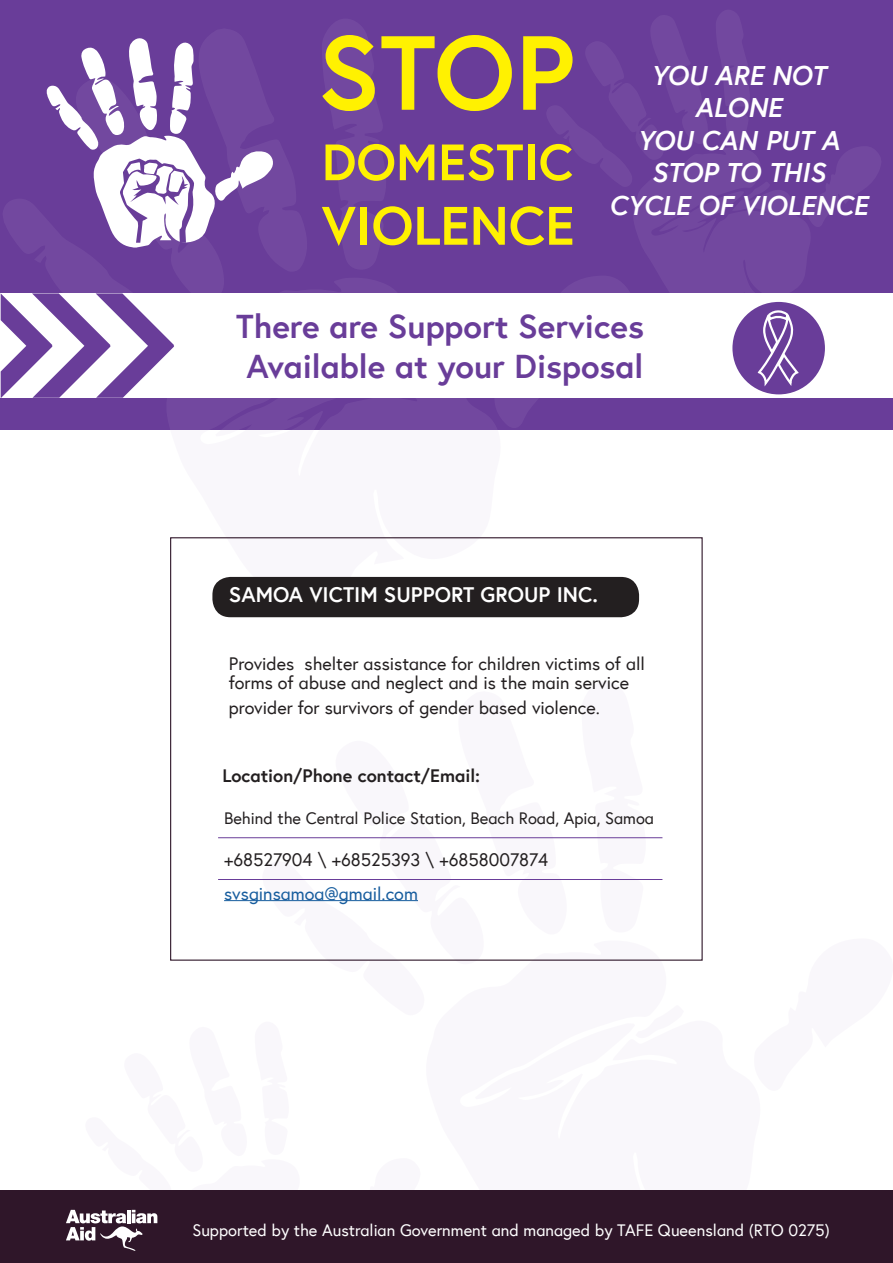
<style>
.page{position:relative;width:893px;height:1263px;background:#fff}
.page>*{position:absolute;margin:0;border:0;box-sizing:border-box;transform-origin:0 0}
.t1{font:700 105px "Europa";color:#fff101}
.t2{font:700 54px "Europa";color:#fff101}
.t3{font:700 51px "Europa";color:#fff101}
.t4{font:700 33px/39.6px "Europa";color:#693d99;text-align:center}
.t5{font:italic 700 27px/32.4px "Europa";color:#fff;text-align:center}
.t6{font:700 21px "Europa";color:#fff}
.t7{font:18px/19.5px "Europa";color:#231f20}
.t8{font:700 18px "Europa";color:#231f20}
.t9{font:18px "Europa";color:#175d9e}
.t10{font:16.5px "Europa";color:#fff}
.t11{font:16.5px "Europa";color:#231f20}
</style>
<div class="page">
<div style="left:0;top:0;width:893px;height:430px;background:#693d99"></div>
<svg style="left:262px;top:838px;width:308px;height:64px"></svg>
<svg style="left:167px;top:278px;width:334px;height:313px"></svg>
<svg style="left:322px;top:19px;width:64px;height:250px"></svg>
<div style="left:0;top:293px;width:893px;height:105px;background:#fff"></div>
<div style="left:0;top:1191px;width:893px;height:72px;background:#2f1629"></div>
<svg style="left:66px;top:1190px;width:355px;height:61px"></svg>
<svg style="left:1px;top:29px;width:309px;height:369px"></svg>
<svg style="left:493px;top:10px;width:388px;height:418px"></svg>
<div style="left:212px;top:577px;width:427px;height:40px;background:#231f20;border-radius:18px"></div>
<hr style="left:218px;top:837px;width:444px;height:1px;background:#693d99">
<hr style="left:218px;top:879px;width:444px;height:1px;background:#693d99">
<hr style="left:224px;top:900px;width:194px;height:1px;background:#175d9e">
<h1 class="t1" style="left:317px;top:1px;width:259px">STOP</h1>
<h3 class="t3" style="left:322px;top:128px;width:253px">DOMESTIC</h3>
<h2 class="t2" style="left:322px;top:189px;width:254px">VIOLENCE</h2>
<h3 class="t5" style="left:609px;top:58px;width:260px">YOU ARE NOT<br>ALONE<br>YOU CAN PUT A<br>STOP TO THIS<br>CYCLE OF VIOLENCE</h3>
<h3 class="t4" style="left:236px;top:306px;width:409px">There are Support Services<br>Available at your Disposal</h3>
<p class="t6" style="left:229px;top:581px;width:370px">SAMOA VICTIM SUPPORT GROUP INC.</p>
<p class="t7" style="left:229px;top:653px;width:418px">Provides shelter assistance for children victims of all forms of abuse and neglect and is the main service</p>
<p class="t7" style="left:229px;top:698px;width:372px">provider for survivors of gender based violence.</p>
<p class="t8" style="left:222px;top:764px;width:259px">Location/Phone contact/Email:</p>
<p class="t11" style="left:224px;top:808px;width:431px">Behind the Central Police Station, Beach Road, Apia, Samoa</p>
<p class="t7" style="left:224px;top:849px;width:326px">+68527904 \ +68525393 \ +6858007874</p>
<p class="t9" style="left:224px;top:882px;width:195px">svsginsamoa@gmail.com</p>
<p class="t10" style="left:192px;top:1219px;width:639px">Supported by the Australian Government and managed by TAFE Queensland (RTO 0275)</p>
</div>
